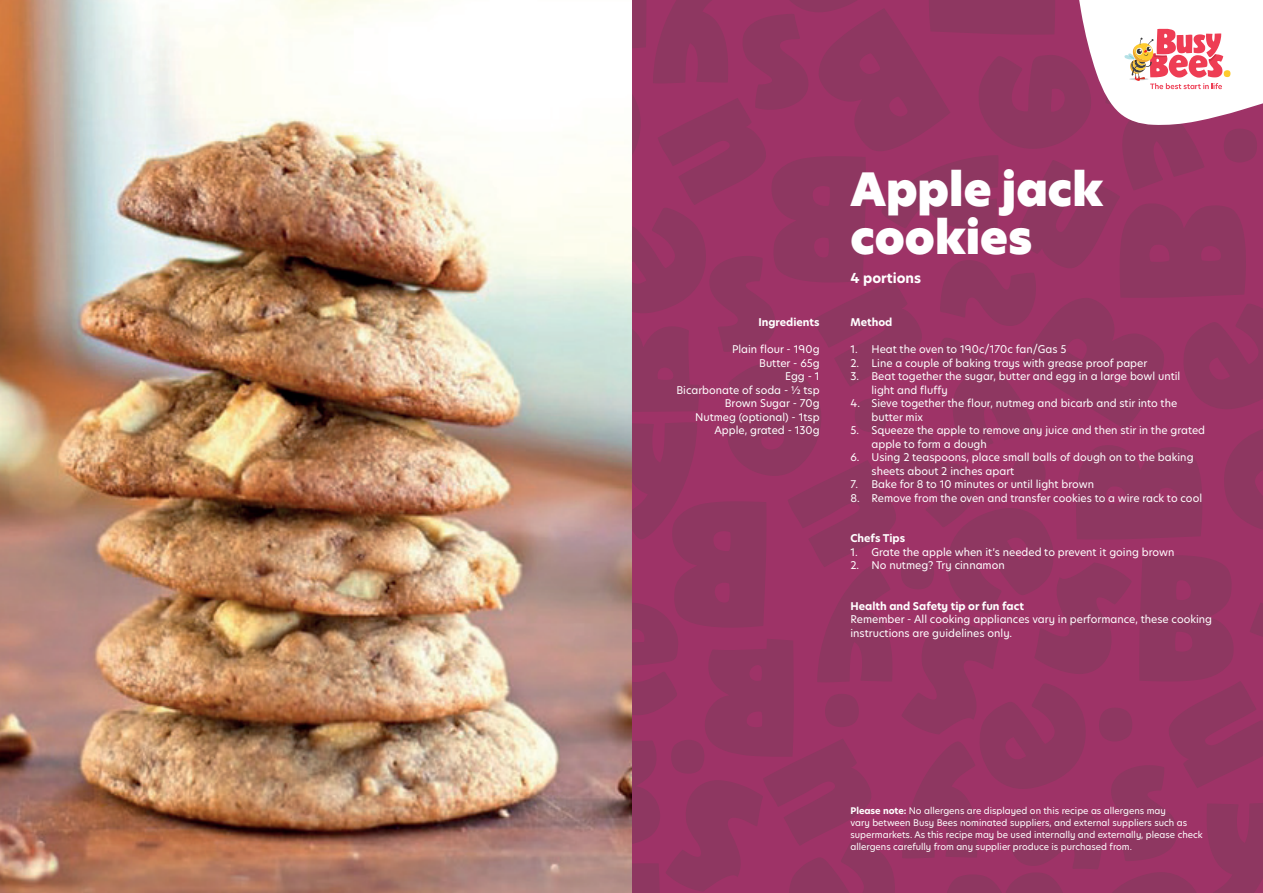
<style>
.page{position:relative;width:1263px;height:893px;background:#fff}
.page>*{position:absolute;margin:0;border:0;box-sizing:border-box;transform-origin:0 0}
.t1{font:45px/47.5px "Hero Junior Super";color:#fff}
.t2{font:700 13.5px "Hero Junior";color:#fff}
.t3{font:10.5px/13.5px "Hero Junior";color:#fff}
.t4{font:700 10.5px "Hero Junior";color:#fff}
.t5{font:9px/12px "Hero Junior";color:#fff}
.s1{font-weight:700}
</style>
<div class="page">
<img style="left:0;top:0;width:631px;height:893px">
<svg style="left:631px;top:0;width:632px;height:893px;background:#993b68"></svg>
<p class="t4" style="left:758px;top:315px;width:63px">Ingredients</p>
<p class="t3" style="left:676px;top:342px;width:145px;text-align:right">Plain flour - 190g<br>Butter - 65g<br>Egg - 1<br>Bicarbonate of soda - ½ tsp<br>Brown Sugar - 70g<br>Nutmeg (optional) - 1tsp<br>Apple, grated - 130g</p>
<h1 class="t1" style="left:850px;top:166px;width:254px">Apple jack cookies</h1>
<p class="t2" style="left:850px;top:269px;width:72px">4 portions</p>
<p class="t4" style="left:850px;top:315px;width:43px">Method</p>
<p class="t3" style="left:850px;top:342px;width:217px">1. Heat the oven to 190c/170c fan/Gas 5</p>
<p class="t3" style="left:850px;top:356px;width:298px">2. Line a couple of baking trays with grease proof paper</p>
<p class="t3" style="left:871px;top:369px;width:310px;text-indent:-21px">3. Beat together the sugar, butter and egg in a large bowl until light and fluffy</p>
<p class="t3" style="left:871px;top:396px;width:307px;text-indent:-21px">4. Sieve together the flour, nutmeg and bicarb and stir into the butter mix</p>
<p class="t3" style="left:871px;top:423px;width:335px;text-indent:-21px">5. Squeeze the apple to remove any juice and then stir in the grated apple to form a dough</p>
<p class="t3" style="left:871px;top:450px;width:324px;text-indent:-21px">6. Using 2 teaspoons, place small balls of dough on to the baking sheets about 2 inches apart</p>
<p class="t3" style="left:850px;top:477px;width:245px">7. Bake for 8 to 10 minutes or until light brown</p>
<p class="t3" style="left:850px;top:491px;width:353px">8. Remove from the oven and transfer cookies to a wire rack to cool</p>
<p class="t4" style="left:850px;top:531px;width:56px">Chefs Tips</p>
<p class="t3" style="left:850px;top:545px;width:325px">1. Grate the apple when it’s needed to prevent it going brown</p>
<p class="t3" style="left:850px;top:558px;width:156px">2. No nutmeg? Try cinnamon</p>
<p class="t4" style="left:850px;top:599px;width:175px">Health and Safety tip or fun fact</p>
<p class="t3" style="left:850px;top:612px;width:363px">Remember - All cooking appliances vary in performance, these cooking instructions are guidelines only.</p>
<p class="t5" style="left:850px;top:805px;width:354px"><span class="s1">Please note:</span> No allergens are displayed on this recipe as allergens may<br>vary between Busy Bees nominated suppliers, and external suppliers such as supermarkets. As this recipe may be used internally and externally, please check allergens carefully from any supplier produce is purchased from.</p>
</div>
